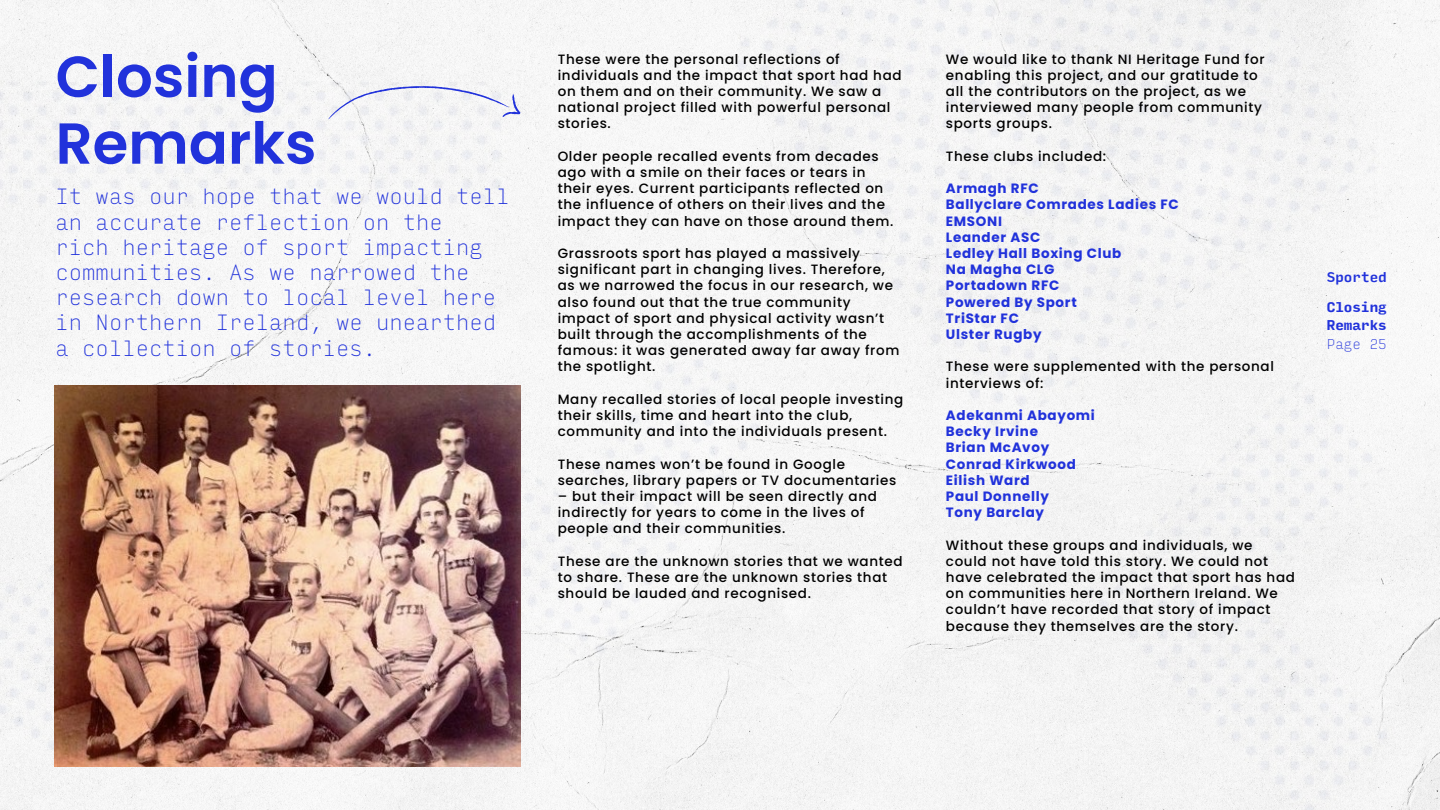
<style>
.page{position:relative;width:1440px;height:810px;background:#fff}
.page>*{position:absolute;margin:0;border:0;box-sizing:border-box;transform-origin:0 0}
.t1{font:600 57.75px/66.8px "Poppins";color:#2132db}
.t2{font:100 21px/25.2px "Input Mono";color:#2132db}
.t3{font:500 13.5px/16.2px "Poppins";letter-spacing:.05em;color:#000}
.t4{font:700 13.5px/16.2px "Poppins";letter-spacing:.05em;color:#2132db}
.t5{font:700 13.5px/18.8px "Input Mono";color:#2132db}
.t6{font:500 13.5px "Input Mono";color:#2132db}
.t7{font:100 13.5px "Input Mono";color:#2132db}
</style>
<div class="page">
<img style="left:0;top:0;width:1440px;height:810px">
<img style="left:54px;top:386px;width:466px;height:381px">
<svg style="left:329px;top:86px;width:191px;height:33px"></svg>
<h1 class="t1" style="left:56px;top:44px;width:262px">Closing<br>Remarks</h1>
<h2 class="t2" style="left:56px;top:183px;width:456px">It was our hope that we would tell an accurate reflection on the<br>rich heritage of sport impacting communities. As we narrowed the research down to local level here in Northern Ireland, we unearthed a collection of stories.</h2>
<p class="t3" style="left:558px;top:51px;width:345px">These were the personal reflections of individuals and the impact that sport had had on them and on their community. We saw a national project filled with powerful personal stories.</p>
<p class="t3" style="left:558px;top:148px;width:337px">Older people recalled events from decades ago with a smile on their faces or tears in their eyes. Current participants reflected on the influence of others on their lives and the impact they can have on those around them.</p>
<p class="t3" style="left:558px;top:245px;width:343px">Grassroots sport has played a massively significant part in changing lives. Therefore, as we narrowed the focus in our research, we also found out that the true community impact of sport and physical activity wasn’t built through the accomplishments of the famous: it was generated away far away from the spotlight.</p>
<p class="t3" style="left:558px;top:391px;width:347px">Many recalled stories of local people investing their skills, time and heart into the club, community and into the individuals present.</p>
<p class="t3" style="left:558px;top:456px;width:340px">These names won’t be found in Google searches, library papers or TV documentaries</p>
<p class="t3" style="left:558px;top:488px;width:321px">– but their impact will be seen directly and indirectly for years to come in the lives of people and their communities.</p>
<p class="t3" style="left:558px;top:553px;width:347px">These are the unknown stories that we wanted to share. These are the unknown stories that should be lauded and recognised.</p>
<p class="t3" style="left:946px;top:51px;width:320px">We would like to thank NI Heritage Fund for enabling this project, and our gratitude to all the contributors on the project, as we interviewed many people from community sports groups.</p>
<p class="t3" style="left:946px;top:148px;width:162px">These clubs included:</p>
<p class="t4" style="left:946px;top:181px;width:234px">Armagh RFC<br>Ballyclare Comrades Ladies FC<br>EMSONI<br>Leander ASC<br>Ledley Hall Boxing Club<br>Na Magha CLG<br>Portadown RFC<br>Powered By Sport<br>TriStar FC<br>Ulster Rugby</p>
<p class="t3" style="left:946px;top:359px;width:330px">These were supplemented with the personal interviews of:</p>
<p class="t4" style="left:946px;top:407px;width:150px">Adekanmi Abayomi<br>Becky Irvine<br>Brian McAvoy<br>Conrad Kirkwood<br>Eilish Ward<br>Paul Donnelly<br>Tony Barclay</p>
<p class="t3" style="left:946px;top:537px;width:351px">Without these groups and individuals, we could not have told this story. We could not have celebrated the impact that sport has had on communities here in Northern Ireland. We couldn’t have recorded that story of impact because they themselves are the story.</p>
<p class="t6" style="left:1327px;top:265px;width:62px">Sported</p>
<p class="t5" style="left:1327px;top:296px;width:62px">Closing<br>Remarks</p>
<p class="t7" style="left:1327px;top:332px;width:62px">Page 25</p>
</div>
